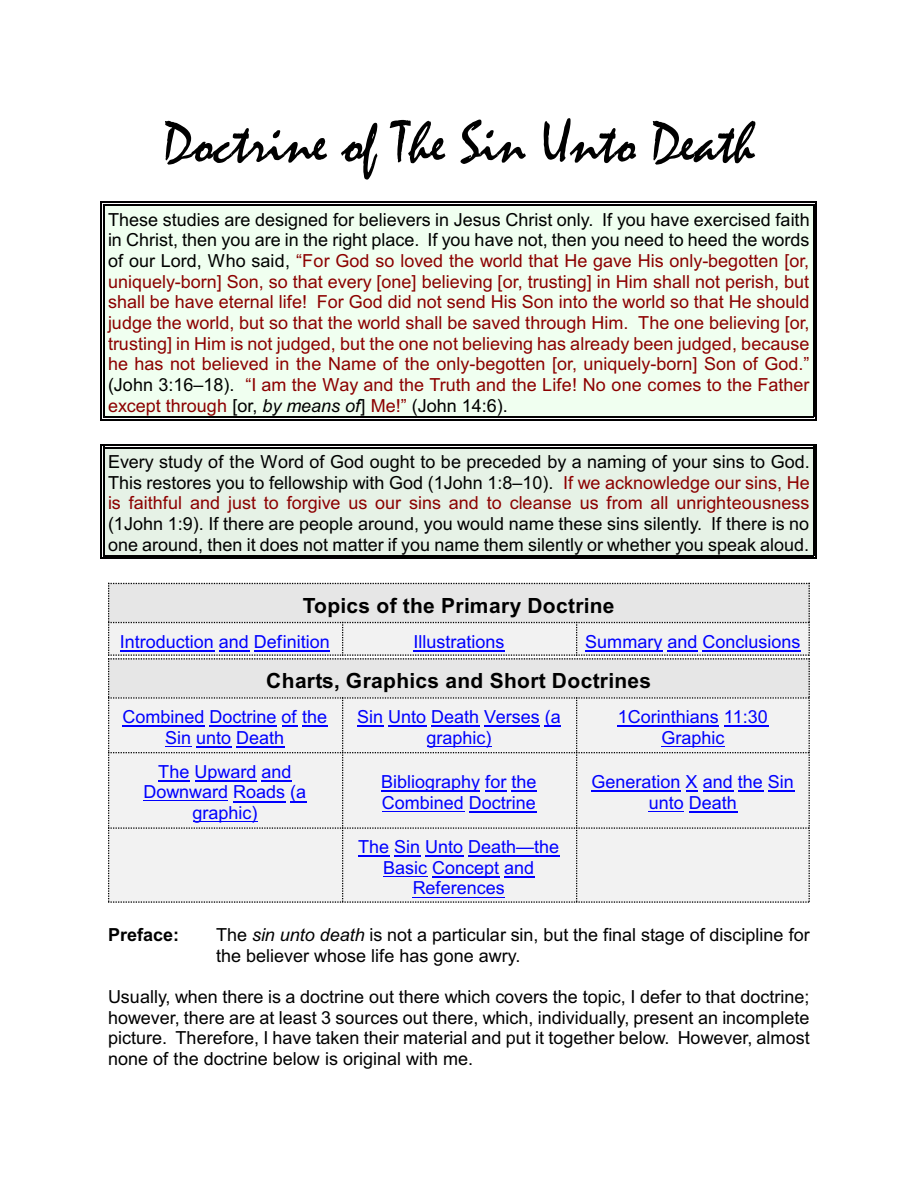
<style>
.page{position:relative;width:918px;height:1188px;background:#fff}
.page>*{position:absolute;margin:0;border:0;box-sizing:border-box;transform-origin:0 0}
.t1{font:60px "Mistral";color:#000}
.t2{font:700 21px "Arial";letter-spacing:.015em;color:#000}
.t3{font:18px/20.7px "Arial";color:#000;text-align:justify}
.t4{font:18px/20.7px "Arial";color:#8c0000;text-align:justify}
.t5{font:18px/20.7px "Arial";color:#00f;text-align:center}
.t6{font:700 18px "Arial";color:#000}
.s1{color:#000}
.s2{font-style:italic;color:#000}
.s3{color:#8c0000}
.s4{font-style:italic}
</style>
<div class="page">
<div style="left:104px;top:204px;width:710px;height:213px;background:#f0fff0"></div>
<hr style="left:104px;top:204px;width:1px;height:213px;background:#000">
<hr style="left:813px;top:204px;width:1px;height:213px;background:#000">
<hr style="left:104px;top:204px;width:710px;height:2px;background:#000">
<hr style="left:104px;top:416px;width:710px;height:1px;background:#000">
<hr style="left:101px;top:202px;width:1px;height:218px;background:#000">
<hr style="left:816px;top:202px;width:1px;height:218px;background:#000">
<hr style="left:101px;top:202px;width:716px;height:1px;background:#000">
<hr style="left:101px;top:419px;width:716px;height:1px;background:#000">
<div style="left:104px;top:447px;width:710px;height:109px;background:#e6f2e6"></div>
<hr style="left:104px;top:447px;width:1px;height:109px;background:#000">
<hr style="left:813px;top:447px;width:1px;height:109px;background:#000">
<hr style="left:104px;top:447px;width:710px;height:1px;background:#000">
<hr style="left:104px;top:555px;width:710px;height:1px;background:#000">
<hr style="left:101px;top:444px;width:1px;height:115px;background:#000">
<hr style="left:816px;top:444px;width:1px;height:115px;background:#000">
<hr style="left:101px;top:444px;width:716px;height:1px;background:#000">
<hr style="left:101px;top:558px;width:716px;height:1px;background:#000">
<svg style="left:108px;top:583px;width:702px;height:320px"></svg>
<hr style="left:426px;top:856px;width:38px;height:1px;background:#00f">
<hr style="left:469px;top:856px;width:91px;height:1px;background:#00f">
<hr style="left:383px;top:876px;width:44px;height:1px;background:#00f">
<hr style="left:432px;top:876px;width:68px;height:2px;background:#00f">
<hr style="left:505px;top:876px;width:30px;height:2px;background:#00f">
<hr style="left:413px;top:897px;width:92px;height:1px;background:#00f">
<h1 class="t1" style="left:163px;top:123px;width:593px">Doctrine of The Sin Unto Death</h1>
<p class="t4" style="left:108px;top:211px;width:703px"><span class="s1">These studies are designed for believers in Jesus Christ only. If you have exercised faith in Christ, then you are in the right place. If you have not, then you need to heed the words of our Lord, Who said,</span> “For God so loved the world that He gave His only-begotten [or, uniquely-born] Son, so that every [one] believing [or, trusting] in Him shall not perish, but shall be have eternal life! For God did not send His Son into the world so that He should judge the world, but so that the world shall be saved through Him. The one believing [or, trusting] in Him is not judged, but the one not believing has already been judged, because he has not believed in the Name of the only-begotten [or, uniquely-born] Son of God.” <span class="s1">(John 3:16–18).</span> “I am the Way and the Truth and the Life! No one comes to the Father except through <span class="s1">[or,</span> <span class="s2">by means of</span><span class="s1">]</span> Me!” <span class="s1">(John 14:6).</span></p>
<p class="t3" style="left:108px;top:453px;width:703px">Every study of the Word of God ought to be preceded by a naming of your sins to God.<br>This restores you to fellowship with God (1John 1:8–10). <span class="s3">If we acknowledge our sins, He is faithful and just to forgive us our sins and to cleanse us from all unrighteousness</span></p>
<p class="t3" style="left:108px;top:515px;width:703px">(1John 1:9). If there are people around, you would name these sins silently. If there is no one around, then it does not matter if you name them silently or whether you speak aloud.</p>
<p class="t2" style="left:303px;top:597px;width:313px">Topics of the Primary Doctrine</p>
<p class="t5" style="left:120px;top:633px;width:212px">Introduction and Definition</p>
<p class="t5" style="left:413px;top:633px;width:93px">Illustrations</p>
<p class="t5" style="left:585px;top:633px;width:217px">Summary and Conclusions</p>
<p class="t2" style="left:266px;top:673px;width:386px">Charts, Graphics and Short Doctrines</p>
<p class="t5" style="left:122px;top:708px;width:206px">Combined Doctrine of the<br>Sin unto Death</p>
<p class="t5" style="left:357px;top:708px;width:205px">Sin Unto Death Verses (a graphic)</p>
<p class="t5" style="left:618px;top:708px;width:152px">1Corinthians 11:30<br>Graphic</p>
<p class="t5" style="left:143px;top:763px;width:164px">The Upward and<br>Downward Roads (a graphic)</p>
<p class="t5" style="left:381px;top:773px;width:157px;text-align:left">Bibliography for the<br>Combined Doctrine</p>
<p class="t5" style="left:591px;top:773px;width:204px">Generation X and the Sin unto Death</p>
<p class="t5" style="left:358px;top:838px;width:203px">The Sin Unto Death—the<br>Basic Concept and<br>References</p>
<p class="t6" style="left:108px;top:928px;width:73px">Preface:</p>
<p class="t3" style="left:216px;top:926px;width:595px">The <span class="s4">sin unto death</span> is not a particular sin, but the final stage of discipline for the believer whose life has gone awry.</p>
<p class="t3" style="left:108px;top:988px;width:703px">Usually, when there is a doctrine out there which covers the topic, I defer to that doctrine; however, there are at least 3 sources out there, which, individually, present an incomplete picture. Therefore, I have taken their material and put it together below. However, almost none of the doctrine below is original with me.</p>
</div>
